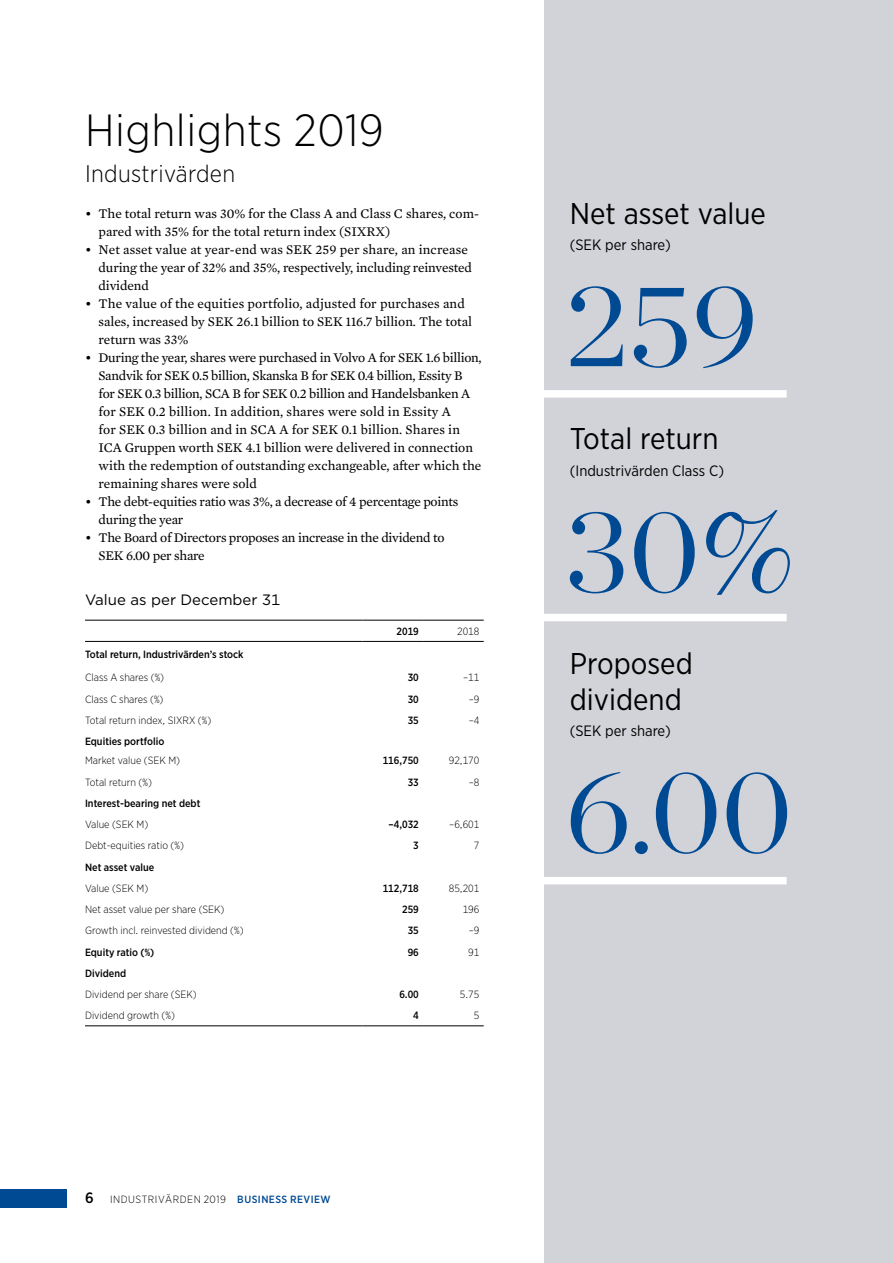
<style>
.page{position:relative;width:893px;height:1263px;background:#fff}
.page>*{position:absolute;margin:0;border:0;box-sizing:border-box;transform-origin:0 0}
.Rubrik_2_innehåll{font:300 45px "Gotham Narrow";letter-spacing:.01em;color:#000}
.t1{font:30px/36px "Gotham Narrow";color:#000}
.Infographic{font:300 24px "Gotham Narrow";letter-spacing:.01em;color:#000}
.t2{font:15px "Gotham Narrow";color:#000}
.tabellhuvud{font:15px "Gotham";color:#000}
.t3{font:13.5px/18px "Mercury Text G2";color:#000}
.t4{font:13.5px/18px "Mercury Text G2";letter-spacing:-.02em;color:#000}
.Tabelltext{font:300 10.5px "Gotham Narrow";color:#000}
.Tabelltext-2{font:500 10.5px "Gotham Narrow";color:#000}
.Tabelltext-3{font:300 10.5px "Gotham Narrow";letter-spacing:.05em;color:#000}
.s1{font-weight:500;font-size:15px}
.s2{font-weight:500;color:#004a93}
</style>
<div class="page">
<div style="left:544px;top:0;width:349px;height:1263px;background:#d2d3d9"></div>
<div style="left:0;top:1190px;width:67px;height:18px;background:#004a93"></div>
<div style="left:538px;top:390px;width:249px;height:8px;background:#fff"></div>
<div style="left:538px;top:614px;width:249px;height:7px;background:#fff"></div>
<div style="left:538px;top:877px;width:249px;height:7px;background:#fff"></div>
<svg style="left:571px;top:286px;width:182px;height:82px"></svg>
<svg style="left:570px;top:510px;width:220px;height:85px"></svg>
<svg style="left:571px;top:772px;width:216px;height:82px"></svg>
<hr style="left:85px;top:1025px;width:277px;height:1px;background:#000">
<hr style="left:423px;top:1025px;width:61px;height:1px;background:#000">
<hr style="left:362px;top:1025px;width:61px;height:1px;background:#000">
<hr style="left:85px;top:620px;width:277px;height:1px;background:#000">
<hr style="left:362px;top:620px;width:61px;height:1px;background:#000">
<hr style="left:423px;top:620px;width:61px;height:1px;background:#000">
<hr style="left:85px;top:641px;width:277px;height:1px;background:#000">
<hr style="left:362px;top:641px;width:61px;height:1px;background:#000">
<hr style="left:423px;top:641px;width:61px;height:1px;background:#000">
<p class="Rubrik_2_innehåll" style="left:85px;top:102px;width:300px">Highlights 2019</p>
<p class="Infographic" style="left:85px;top:158px;width:152px">Industrivärden</p>
<p class="t3" style="left:99px;top:203px;width:382px;text-indent:-14px">• The total return was 30% for the Class A and Class C shares, com&shy;pared with 35% for the total return index (SIXRX)</p>
<p class="t3" style="left:99px;top:239px;width:375px;text-indent:-14px">• Net asset value at year-end was SEK 259 per share, an increase during the year of 32% and 35%, respectively, including reinvested dividend</p>
<p class="t3" style="left:99px;top:293px;width:375px;text-indent:-14px">• The value of the equities portfolio, adjusted for purchases and sales, increased by SEK 26.1 billion to SEK 116.7 billion. The total return was 33%</p>
<p class="t3" style="left:99px;top:347px;width:385px;text-indent:-14px">• During the year, shares were purchased in Volvo A for SEK 1.6 billion, Sandvik for SEK 0.5 billion, Skanska B for SEK 0.4 billion, Essity B for SEK 0.3 billion, SCA B for SEK 0.2 billion and Handelsbanken A for SEK 0.2 billion. In addition, shares were sold in Essity A<br>for SEK 0.3 billion and in SCA A for SEK 0.1 billion. Shares in ICA Gruppen worth SEK 4.1 billion were delivered in connection with the redemption of outstanding exchangeable, after which the remaining shares were sold</p>
<p class="t4" style="left:99px;top:491px;width:361px;text-indent:-14px">• The debt-equities ratio was 3%, a decrease of 4 percentage points during the year</p>
<p class="t4" style="left:99px;top:527px;width:348px;text-indent:-14px">• The Board of Directors proposes an increase in the dividend to<br>SEK 6.00 per share</p>
<p class="tabellhuvud" style="left:85px;top:590px;width:196px">Value as per December 31</p>
<p class="Tabelltext-2" style="left:397px;top:625px;width:24px">2019</p>
<p class="Tabelltext" style="left:457px;top:625px;width:24px">2018</p>
<p class="Tabelltext-2" style="left:85px;top:648px;width:160px">Total return, Industrivärden’s stock</p>
<p class="Tabelltext" style="left:85px;top:671px;width:81px">Class A shares (%)</p>
<p class="Tabelltext-2" style="left:408px;top:671px;width:13px">30</p>
<p class="Tabelltext" style="left:463px;top:671px;width:18px">–11</p>
<p class="Tabelltext" style="left:85px;top:692px;width:80px">Class C shares (%)</p>
<p class="Tabelltext-2" style="left:408px;top:692px;width:13px">30</p>
<p class="Tabelltext" style="left:469px;top:692px;width:12px">–9</p>
<p class="Tabelltext" style="left:85px;top:714px;width:128px">Total return index, SIXRX (%)</p>
<p class="Tabelltext-2" style="left:408px;top:713px;width:13px">35</p>
<p class="Tabelltext" style="left:469px;top:714px;width:12px">–4</p>
<p class="Tabelltext-2" style="left:85px;top:735px;width:81px">Equities portfolio</p>
<p class="Tabelltext" style="left:85px;top:754px;width:97px">Market value (SEK M)</p>
<p class="Tabelltext-2" style="left:383px;top:754px;width:38px">116,750</p>
<p class="Tabelltext" style="left:449px;top:754px;width:32px">92,170</p>
<p class="Tabelltext" style="left:85px;top:775px;width:68px">Total return (%)</p>
<p class="Tabelltext-2" style="left:408px;top:775px;width:13px">33</p>
<p class="Tabelltext" style="left:469px;top:775px;width:12px">–8</p>
<p class="Tabelltext-2" style="left:85px;top:796px;width:117px">Interest-bearing net debt</p>
<p class="Tabelltext" style="left:85px;top:818px;width:65px">Value (SEK M)</p>
<p class="Tabelltext-2" style="left:389px;top:818px;width:32px">–4,032</p>
<p class="Tabelltext" style="left:449px;top:818px;width:32px">–6,601</p>
<p class="Tabelltext" style="left:85px;top:839px;width:100px">Debt-equities ratio (%)</p>
<p class="Tabelltext-2" style="left:413px;top:839px;width:7px">3</p>
<p class="Tabelltext" style="left:474px;top:839px;width:7px">7</p>
<p class="Tabelltext-2" style="left:85px;top:860px;width:71px">Net asset value</p>
<p class="Tabelltext" style="left:85px;top:882px;width:65px">Value (SEK M)</p>
<p class="Tabelltext-2" style="left:383px;top:881px;width:38px">112,718</p>
<p class="Tabelltext" style="left:449px;top:882px;width:32px">85,201</p>
<p class="Tabelltext" style="left:85px;top:903px;width:141px">Net asset value per share (SEK)</p>
<p class="Tabelltext-2" style="left:402px;top:903px;width:18px">259</p>
<p class="Tabelltext" style="left:463px;top:903px;width:18px">196</p>
<p class="Tabelltext" style="left:85px;top:924px;width:160px">Growth incl. reinvested dividend (%)</p>
<p class="Tabelltext-2" style="left:408px;top:924px;width:13px">35</p>
<p class="Tabelltext" style="left:469px;top:924px;width:12px">–9</p>
<p class="Tabelltext-2" style="left:85px;top:945px;width:71px">Equity ratio (%)</p>
<p class="Tabelltext-2" style="left:408px;top:945px;width:13px">96</p>
<p class="Tabelltext" style="left:468px;top:945px;width:13px">91</p>
<p class="Tabelltext-2" style="left:85px;top:966px;width:43px">Dividend</p>
<p class="Tabelltext" style="left:85px;top:988px;width:113px">Dividend per share (SEK)</p>
<p class="Tabelltext-2" style="left:399px;top:988px;width:21px">6.00</p>
<p class="Tabelltext" style="left:460px;top:988px;width:21px">5.75</p>
<p class="Tabelltext" style="left:85px;top:1009px;width:91px">Dividend growth (%)</p>
<p class="Tabelltext-2" style="left:413px;top:1009px;width:7px">4</p>
<p class="Tabelltext" style="left:474px;top:1009px;width:7px">5</p>
<p class="Tabelltext-3" style="left:85px;top:1193px;width:247px"><span class="s1">6</span> INDUSTRIVÄRDEN 2019 <span class="s2">Business review</span></p>
<p class="t1" style="left:570px;top:194px;width:198px">Net asset value</p>
<p class="t2" style="left:570px;top:235px;width:102px">(SEK per share)</p>
<p class="t1" style="left:570px;top:420px;width:150px">Total return</p>
<p class="t2" style="left:570px;top:461px;width:156px">(Industrivärden Class C)</p>
<p class="t1" style="left:570px;top:644px;width:124px">Proposed dividend</p>
<p class="t2" style="left:570px;top:721px;width:102px">(SEK per share)</p>
</div>
